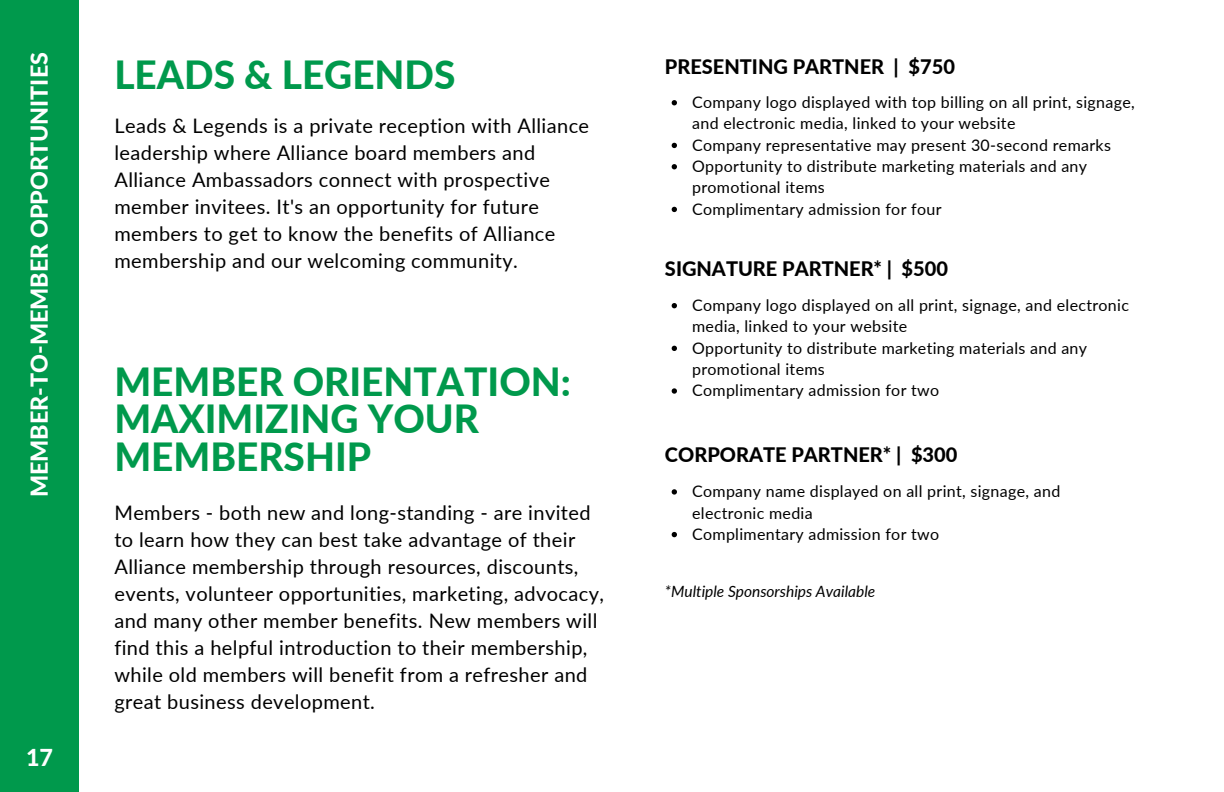
<style>
.page{position:relative;width:1224px;height:792px;background:#fff}
.page>*{position:absolute;margin:0;border:0;box-sizing:border-box;transform-origin:0 0}
.t1{font:800 38.8px/37.6px "Lato";color:#00994c}
.t2{font:800 23.2px "Lato";color:#fff}
.t3{font:20px/27px "Lato";letter-spacing:.02em;color:#000}
.t4{font:800 20px "Lato";color:#000}
.t5{font:16px/21.4px "Lato";letter-spacing:.02em;color:#000}
.t6{font:italic 15.6px "Lato";color:#000}
</style>
<div class="page">
<div style="left:0;top:0;width:79px;height:792px;background:#00994c"></div>
<svg style="left:672px;top:100px;width:5px;height:5px"></svg>
<svg style="left:672px;top:143px;width:5px;height:5px"></svg>
<svg style="left:672px;top:164px;width:5px;height:5px"></svg>
<svg style="left:672px;top:207px;width:5px;height:5px"></svg>
<svg style="left:672px;top:303px;width:5px;height:5px"></svg>
<svg style="left:672px;top:346px;width:5px;height:5px"></svg>
<svg style="left:672px;top:388px;width:5px;height:6px"></svg>
<svg style="left:672px;top:489px;width:5px;height:6px"></svg>
<svg style="left:672px;top:532px;width:5px;height:5px"></svg>
<h2 class="t2" style="left:25px;top:497px;width:446px;rotate:-90deg">MEMBER-TO-MEMBER OPPORTUNITIES</h2>
<p class="t2" style="left:26px;top:743px;width:29px">17</p>
<h1 class="t1" style="left:114px;top:55px;width:343px">LEADS &amp; LEGENDS</h1>
<h4 class="t3" style="left:114px;top:112px;width:476px">Leads &amp; Legends is a private reception with Alliance leadership where Alliance board members and Alliance Ambassadors connect with prospective member invitees. It's an opportunity for future members to get to know the benefits of Alliance membership and our welcoming community.</h4>
<h1 class="t1" style="left:114px;top:362px;width:458px">MEMBER ORIENTATION:<br>MAXIMIZING YOUR<br>MEMBERSHIP</h1>
<h4 class="t3" style="left:114px;top:499px;width:491px">Members - both new and long-standing - are invited to learn how they can best take advantage of their Alliance membership through resources, discounts, events, volunteer opportunities, marketing, advocacy, and many other member benefits. New members will find this a helpful introduction to their membership, while old members will benefit from a refresher and great business development.</h4>
<h3 class="t4" style="left:665px;top:54px;width:292px">PRESENTING PARTNER | $750</h3>
<p class="t5" style="left:692px;top:91px;width:444px">Company logo displayed with top billing on all print, signage, and electronic media, linked to your website</p>
<p class="t5" style="left:692px;top:134px;width:420px">Company representative may present 30-second remarks</p>
<p class="t5" style="left:692px;top:155px;width:396px">Opportunity to distribute marketing materials and any promotional items</p>
<p class="t5" style="left:692px;top:198px;width:251px">Complimentary admission for four</p>
<h3 class="t4" style="left:665px;top:256px;width:285px">SIGNATURE PARTNER* | $500</h3>
<p class="t5" style="left:692px;top:294px;width:438px">Company logo displayed on all print, signage, and electronic media, linked to your website</p>
<p class="t5" style="left:692px;top:337px;width:396px">Opportunity to distribute marketing materials and any promotional items</p>
<p class="t5" style="left:692px;top:379px;width:249px">Complimentary admission for two</p>
<h3 class="t4" style="left:665px;top:443px;width:294px">CORPORATE PARTNER* | $300</h3>
<p class="t5" style="left:692px;top:480px;width:370px">Company name displayed on all print, signage, and electronic media</p>
<p class="t5" style="left:692px;top:523px;width:249px">Complimentary admission for two</p>
<p class="t6" style="left:665px;top:581px;width:212px">*Multiple Sponsorships Available</p>
</div>
